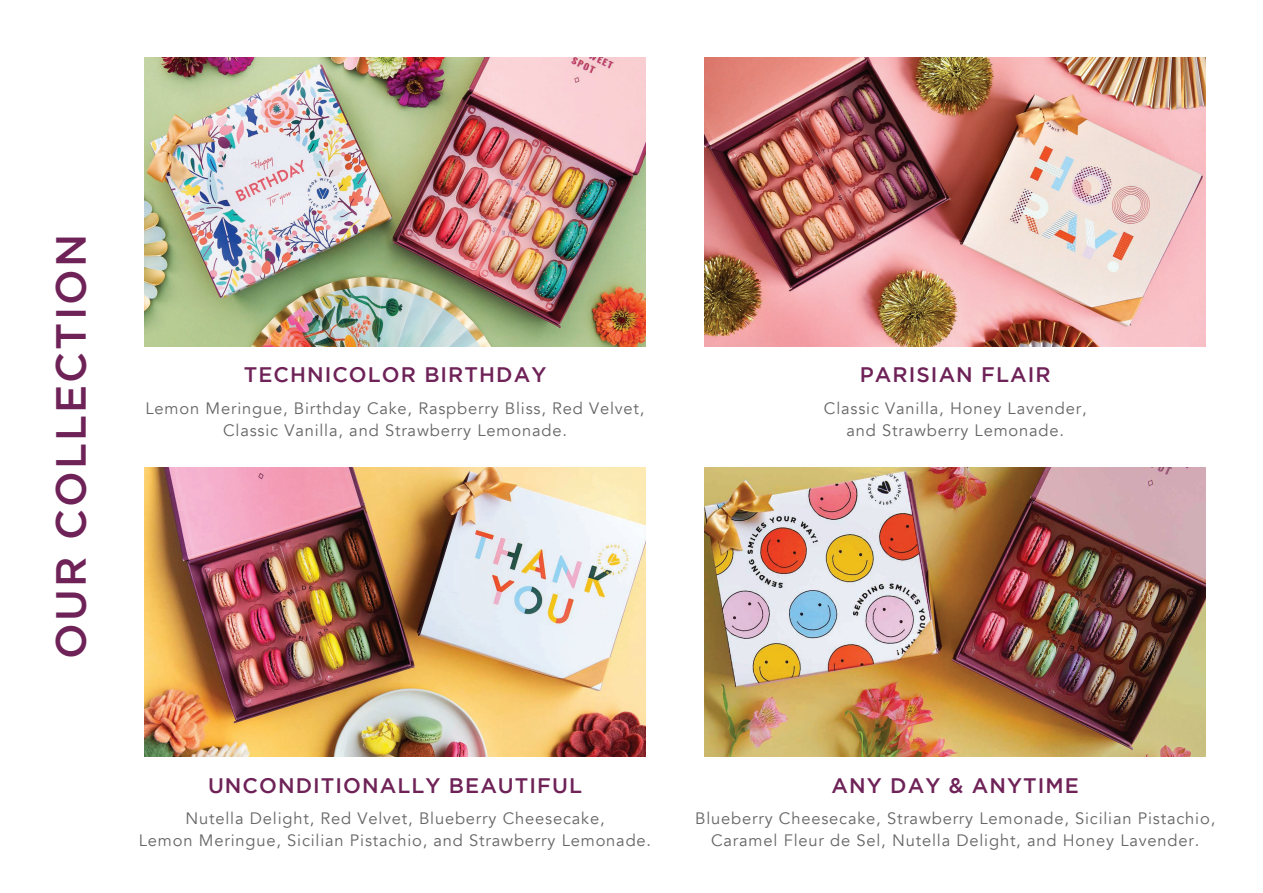
<style>
.page{position:relative;width:1263px;height:893px;background:#fff}
.page>*{position:absolute;margin:0;border:0;box-sizing:border-box;transform-origin:0 0}
.t1{font:500 42px "Gotham";letter-spacing:.05em;color:#6e2257}
.t2{font:500 21px "Gotham";letter-spacing:.05em;color:#6e2257}
.t3{font:16.5px/22.5px "Avenir";letter-spacing:.05em;color:#666;text-align:center}
</style>
<div class="page">
<img style="left:145px;top:57px;width:501px;height:290px">
<img style="left:705px;top:57px;width:501px;height:290px">
<img style="left:145px;top:467px;width:501px;height:290px">
<img style="left:705px;top:467px;width:501px;height:290px">
<h1 class="t1" style="left:47px;top:659px;width:426px;rotate:-90deg">OUR COLLECTION</h1>
<p class="t2" style="left:244px;top:363px;width:304px">TECHNICOLOR BIRTHDAY</p>
<p class="t3" style="left:146px;top:397px;width:500px">Lemon Meringue, Birthday Cake, Raspberry Bliss, Red Velvet,<br>Classic Vanilla, and Strawberry Lemonade.</p>
<p class="t3" style="left:824px;top:397px;width:264px">Classic Vanilla, Honey Lavender, and Strawberry Lemonade.</p>
<p class="t2" style="left:860px;top:363px;width:192px">PARISIAN FLAIR</p>
<p class="t2" style="left:208px;top:773px;width:375px">UNCONDITIONALLY BEAUTIFUL</p>
<p class="t3" style="left:139px;top:807px;width:514px">Nutella Delight, Red Velvet, Blueberry Cheesecake,<br>Lemon Meringue, Sicilian Pistachio, and Strawberry Lemonade.</p>
<p class="t2" style="left:831px;top:773px;width:249px">ANY DAY &amp; ANYTIME</p>
<p class="t3" style="left:695px;top:807px;width:521px">Blueberry Cheesecake, Strawberry Lemonade, Sicilian Pistachio,<br>Caramel Fleur de Sel, Nutella Delight, and Honey Lavender.</p>
</div>
